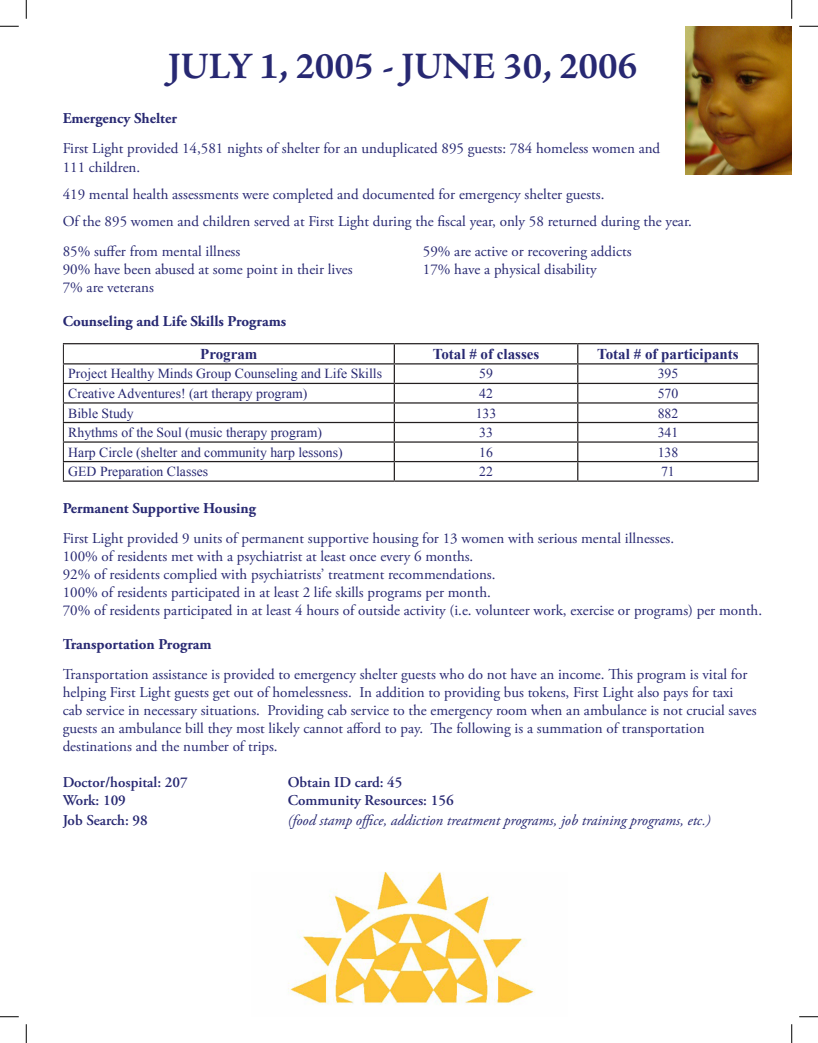
<style>
.page{position:relative;width:818px;height:1043px;background:#fff}
.page>*{position:absolute;margin:0;border:0;box-sizing:border-box;transform-origin:0 0}
.t1{font:700 37.5px "Adobe Jenson Pro";color:#272872}
.t2{font:15px/18px "Adobe Garamond Pro";color:#272872}
.t3{font:700 15px "Adobe Garamond Pro";color:#272872}
.t4{font:600 15px "Adobe Garamond Pro";color:#272872}
.t5{font:italic 15px "Adobe Garamond Pro";color:#272872}
.t6{font:700 15px "Times New Roman";color:#272872}
.t7{font:13.75px "Times New Roman";color:#272872}
</style>
<div class="page">
<hr style="left:63px;top:343px;width:331px;height:1px;background:#231f20">
<hr style="left:394px;top:343px;width:183px;height:1px;background:#231f20">
<hr style="left:577px;top:343px;width:181px;height:1px;background:#231f20">
<hr style="left:63px;top:363px;width:331px;height:1px;background:#231f20">
<hr style="left:394px;top:363px;width:183px;height:1px;background:#231f20">
<hr style="left:577px;top:363px;width:181px;height:1px;background:#231f20">
<hr style="left:63px;top:383px;width:331px;height:1px;background:#231f20">
<hr style="left:394px;top:383px;width:183px;height:1px;background:#231f20">
<hr style="left:577px;top:383px;width:181px;height:1px;background:#231f20">
<hr style="left:63px;top:402px;width:331px;height:1px;background:#231f20">
<hr style="left:394px;top:402px;width:183px;height:1px;background:#231f20">
<hr style="left:577px;top:402px;width:181px;height:1px;background:#231f20">
<hr style="left:63px;top:422px;width:331px;height:1px;background:#231f20">
<hr style="left:394px;top:422px;width:183px;height:1px;background:#231f20">
<hr style="left:577px;top:422px;width:181px;height:1px;background:#231f20">
<hr style="left:63px;top:441px;width:331px;height:1px;background:#231f20">
<hr style="left:394px;top:441px;width:183px;height:1px;background:#231f20">
<hr style="left:577px;top:441px;width:181px;height:1px;background:#231f20">
<hr style="left:63px;top:461px;width:331px;height:1px;background:#231f20">
<hr style="left:394px;top:461px;width:183px;height:1px;background:#231f20">
<svg style="left:393px;top:344px;width:2px;height:136px"></svg>
<hr style="left:577px;top:461px;width:181px;height:1px;background:#231f20">
<svg style="left:577px;top:344px;width:1px;height:136px"></svg>
<svg style="left:757px;top:344px;width:1px;height:136px"></svg>
<hr style="left:63px;top:480px;width:331px;height:2px;background:#231f20">
<hr style="left:394px;top:480px;width:183px;height:2px;background:#231f20">
<hr style="left:577px;top:480px;width:181px;height:2px;background:#231f20">
<img style="left:288px;top:872px;width:247px;height:133px">
<img style="left:685px;top:26px;width:106px;height:149px">
<svg style="left:0;top:25px;width:19px;height:2px"></svg>
<svg style="left:799px;top:25px;width:19px;height:2px"></svg>
<svg style="left:0;top:1016px;width:19px;height:1px"></svg>
<svg style="left:799px;top:1016px;width:19px;height:1px"></svg>
<svg style="left:25px;top:0;width:2px;height:19px"></svg>
<svg style="left:25px;top:1024px;width:2px;height:18px"></svg>
<svg style="left:791px;top:0;width:1px;height:19px"></svg>
<svg style="left:791px;top:1024px;width:1px;height:18px"></svg>
<h1 class="t1" style="left:168px;top:44px;width:471px">JULY 1, 2005 - JUNE 30, 2006</h1>
<p class="t3" style="left:63px;top:110px;width:116px">Emergency Shelter</p>
<p class="t2" style="left:63px;top:140px;width:599px">First Light provided 14,581 nights of shelter for an unduplicated 895 guests: 784 homeless women and<br>111 children.</p>
<p class="t2" style="left:63px;top:181px;width:630px;line-height:27px">419 mental health assessments were completed and documented for emergency shelter guests.<br>Of the 895 women and children served at First Light during the fiscal year, only 58 returned during the year.</p>
<p class="t2" style="left:63px;top:242px;width:179px">85% suffer from mental illness</p>
<p class="t2" style="left:423px;top:242px;width:210px">59% are active or recovering addicts</p>
<p class="t2" style="left:63px;top:260px;width:291px">90% have been abused at some point in their lives</p>
<p class="t2" style="left:423px;top:260px;width:175px">17% have a physical disability</p>
<p class="t2" style="left:63px;top:278px;width:93px">7% are veterans</p>
<p class="t3" style="left:63px;top:312px;width:225px">Counseling and Life Skills Programs</p>
<p class="t6" style="left:200px;top:343px;width:59px">Program</p>
<p class="t6" style="left:433px;top:343px;width:108px">Total # of classes</p>
<p class="t6" style="left:597px;top:343px;width:143px">Total # of participants</p>
<p class="t7" style="left:68px;top:364px;width:315px">Project Healthy Minds Group Counseling and Life Skills</p>
<p class="t7" style="left:479px;top:364px;width:15px">59</p>
<p class="t7" style="left:657px;top:364px;width:22px">395</p>
<p class="t7" style="left:68px;top:384px;width:241px">Creative Adventures! (art therapy program)</p>
<p class="t7" style="left:479px;top:384px;width:15px">42</p>
<p class="t7" style="left:657px;top:384px;width:22px">570</p>
<p class="t7" style="left:68px;top:403px;width:67px">Bible Study</p>
<p class="t7" style="left:475px;top:403px;width:22px">133</p>
<p class="t7" style="left:657px;top:403px;width:22px">882</p>
<p class="t7" style="left:68px;top:423px;width:255px">Rhythms of the Soul (music therapy program)</p>
<p class="t7" style="left:479px;top:423px;width:15px">33</p>
<p class="t7" style="left:657px;top:423px;width:22px">341</p>
<p class="t7" style="left:68px;top:443px;width:276px">Harp Circle (shelter and community harp lessons)</p>
<p class="t7" style="left:479px;top:443px;width:15px">16</p>
<p class="t7" style="left:657px;top:443px;width:22px">138</p>
<p class="t7" style="left:68px;top:462px;width:141px">GED Preparation Classes</p>
<p class="t7" style="left:479px;top:462px;width:15px">22</p>
<p class="t7" style="left:661px;top:462px;width:15px">71</p>
<p class="t3" style="left:63px;top:499px;width:195px">Permanent Supportive Housing</p>
<p class="t2" style="left:63px;top:529px;width:701px">First Light provided 9 units of permanent supportive housing for 13 women with serious mental illnesses.<br>100% of residents met with a psychiatrist at least once every 6 months.<br>92% of residents complied with psychiatrists’ treatment recommendations.<br>100% of residents participated in at least 2 life skills programs per month.<br>70% of residents participated in at least 4 hours of outside activity (i.e. volunteer work, exercise or programs) per month.</p>
<p class="t3" style="left:63px;top:636px;width:150px">Transportation Program</p>
<p class="t2" style="left:63px;top:666px;width:695px">Transportation assistance is provided to emergency shelter guests who do not have an income. This program is vital for helping First Light guests get out of homelessness. In addition to providing bus tokens, First Light also pays for taxi cab service in necessary situations. Providing cab service to the emergency room when an ambulance is not crucial saves guests an ambulance bill they most likely cannot afford to pay. The following is a summation of transportation destinations and the number of trips.</p>
<p class="t4" style="left:63px;top:774px;width:127px">Doctor/hospital: 207</p>
<p class="t4" style="left:288px;top:774px;width:116px">Obtain ID card: 45</p>
<p class="t4" style="left:63px;top:792px;width:65px">Work: 109</p>
<p class="t4" style="left:288px;top:792px;width:167px">Community Resources: 156</p>
<p class="t4" style="left:63px;top:811px;width:87px">Job Search: 98</p>
<p class="t5" style="left:288px;top:811px;width:424px">(food stamp office, addiction treatment programs, job training programs, etc.)</p>
</div>
